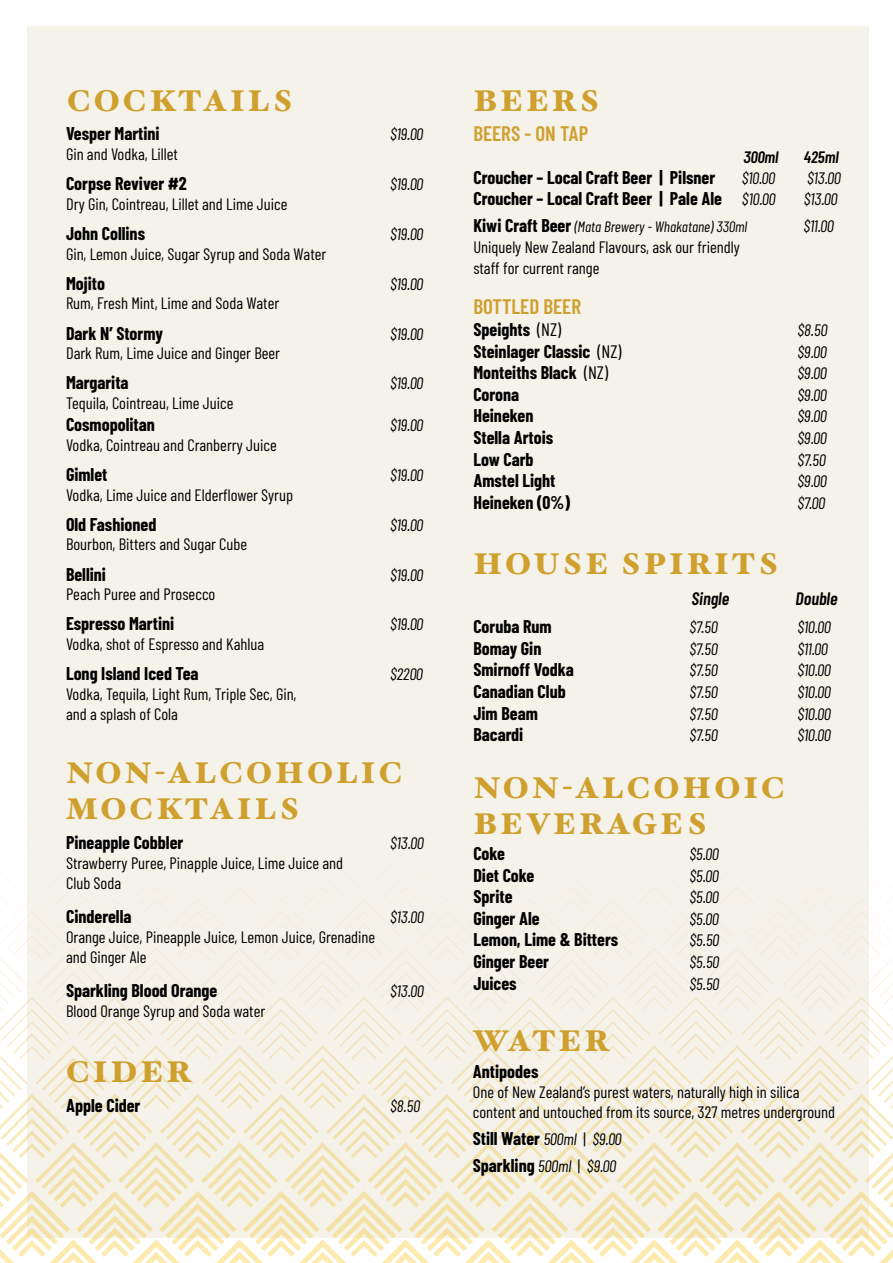
<style>
.page{position:relative;width:893px;height:1263px;background:#fff}
.page>*{position:absolute;margin:0;border:0;box-sizing:border-box;transform-origin:0 0}
.t1{font:900 30px/36px "Hoefler Text";letter-spacing:.1em;color:#cfa02d}
.t2{font:600 21px "Barlow Condensed";color:#cfa02d}
.t3{font:700 18px "Barlow Condensed";color:#000}
.t4{font:italic 600 18px "Barlow Condensed";color:#000}
.t5{font:16.5px/19.8px "Barlow Condensed";color:#000}
.t6{font:italic 16.5px "Barlow Condensed";color:#000}
.t7{font:italic 600 16.5px "Barlow Condensed";color:#000}
.t8{font:italic 15px "Barlow Condensed";color:#000}
.s1{font-weight:400;font-style:italic;font-size:16.5px}
.s2{font-weight:700;font-style:normal;font-size:18px}
.s3{font-weight:400}
.s4{font-weight:400;font-size:16.5px}
.s5{font-style:normal}
</style>
<div class="page">
<div style="left:27px;top:26px;width:841px;height:1212px;background:#f5f2ea"></div>
<svg style="left:0;top:749px;width:893px;height:514px"></svg>
<h1 class="t1" style="left:67px;top:83px;width:227px">COCKTAILS</h1>
<p class="t3" style="left:66px;top:122px;width:95px">Vesper Martini</p>
<p class="t6" style="left:390px;top:124px;width:35px">$19.00</p>
<p class="t5" style="left:66px;top:143px;width:113px">Gin and Vodka, Lillet</p>
<p class="t3" style="left:66px;top:172px;width:122px">Corpse Reviver #2</p>
<p class="t6" style="left:390px;top:174px;width:35px">$19.00</p>
<p class="t5" style="left:66px;top:193px;width:223px">Dry Gin, Cointreau, Lillet and Lime Juice</p>
<p class="t3" style="left:66px;top:222px;width:81px">John Collins</p>
<p class="t6" style="left:390px;top:223px;width:35px">$19.00</p>
<p class="t5" style="left:66px;top:243px;width:262px">Gin, Lemon Juice, Sugar Syrup and Soda Water</p>
<p class="t3" style="left:66px;top:272px;width:40px">Mojito</p>
<p class="t6" style="left:390px;top:273px;width:35px">$19.00</p>
<p class="t5" style="left:66px;top:293px;width:215px">Rum, Fresh Mint, Lime and Soda Water</p>
<p class="t3" style="left:66px;top:322px;width:99px">Dark N’ Stormy</p>
<p class="t6" style="left:390px;top:323px;width:35px">$19.00</p>
<p class="t5" style="left:66px;top:343px;width:216px">Dark Rum, Lime Juice and Ginger Beer</p>
<p class="t3" style="left:66px;top:372px;width:64px">Margarita</p>
<p class="t6" style="left:390px;top:373px;width:35px">$19.00</p>
<p class="t5" style="left:66px;top:393px;width:169px">Tequila, Cointreau, Lime Juice</p>
<p class="t3" style="left:66px;top:413px;width:90px">Cosmopolitan</p>
<p class="t6" style="left:390px;top:415px;width:35px">$19.00</p>
<p class="t5" style="left:66px;top:434px;width:212px">Vodka, Cointreau and Cranberry Juice</p>
<p class="t3" style="left:66px;top:463px;width:43px">Gimlet</p>
<p class="t6" style="left:390px;top:464px;width:35px">$19.00</p>
<p class="t5" style="left:66px;top:484px;width:229px">Vodka, Lime Juice and Elderflower Syrup</p>
<p class="t3" style="left:66px;top:513px;width:92px">Old Fashioned</p>
<p class="t6" style="left:390px;top:514px;width:35px">$19.00</p>
<p class="t5" style="left:66px;top:534px;width:183px">Bourbon, Bitters and Sugar Cube</p>
<p class="t3" style="left:66px;top:563px;width:42px">Bellini</p>
<p class="t6" style="left:390px;top:564px;width:35px">$19.00</p>
<p class="t5" style="left:66px;top:584px;width:151px">Peach Puree and Prosecco</p>
<p class="t3" style="left:66px;top:613px;width:110px">Espresso Martini</p>
<p class="t6" style="left:390px;top:614px;width:35px">$19.00</p>
<p class="t5" style="left:66px;top:634px;width:200px">Vodka, shot of Espresso and Kahlua</p>
<p class="t3" style="left:66px;top:663px;width:134px">Long Island Iced Tea</p>
<p class="t6" style="left:390px;top:664px;width:34px">$2200</p>
<p class="t5" style="left:66px;top:684px;width:232px">Vodka, Tequila, Light Rum, Triple Sec, Gin, and a splash of Cola</p>
<h1 class="t1" style="left:66px;top:755px;width:338px">NON-ALCOHOLIC<br>MOCKTAILS</h1>
<p class="t3" style="left:66px;top:832px;width:119px">Pineapple Cobbler</p>
<p class="t6" style="left:390px;top:833px;width:35px">$13.00</p>
<p class="t5" style="left:66px;top:853px;width:279px">Strawberry Puree, Pinapple Juice, Lime Juice and<br>Club Soda</p>
<p class="t3" style="left:66px;top:906px;width:67px">Cinderella</p>
<p class="t6" style="left:390px;top:907px;width:35px">$13.00</p>
<p class="t5" style="left:66px;top:927px;width:311px">Orange Juice, Pineapple Juice, Lemon Juice, Grenadine and Ginger Ale</p>
<p class="t3" style="left:66px;top:980px;width:153px">Sparkling Blood Orange</p>
<p class="t6" style="left:390px;top:981px;width:35px">$13.00</p>
<p class="t5" style="left:66px;top:1001px;width:201px">Blood Orange Syrup and Soda water</p>
<h1 class="t1" style="left:66px;top:1054px;width:126px">CIDER</h1>
<p class="t3" style="left:66px;top:1094px;width:76px">Apple Cider</p>
<p class="t6" style="left:390px;top:1096px;width:32px">$8.50</p>
<h1 class="t1" style="left:473px;top:83px;width:128px">BEERS</h1>
<p class="t2" style="left:473px;top:121px;width:117px">BEERS - ON TAP</p>
<p class="t7" style="left:743px;top:147px;width:36px">300ml</p>
<p class="t7" style="left:804px;top:147px;width:36px">425ml</p>
<p class="t3" style="left:473px;top:166px;width:243px">Croucher – Local Craft Beer | Pilsner</p>
<p class="t6" style="left:742px;top:168px;width:35px">$10.00</p>
<p class="t6" style="left:807px;top:168px;width:35px">$13.00</p>
<p class="t3" style="left:473px;top:187px;width:303px">Croucher – Local Craft Beer | Pale Ale <span class="s1">$10.00</span></p>
<p class="t6" style="left:804px;top:189px;width:35px">$13.00</p>
<p class="t8" style="left:473px;top:217px;width:275px"><span class="s2">Kiwi Craft Beer</span> (Mata Brewery - Whakatane) 330ml</p>
<p class="t6" style="left:803px;top:216px;width:32px">$11.00</p>
<p class="t5" style="left:473px;top:236px;width:268px;line-height:21px">Uniquely New Zealand Flavours, ask our friendly staff for current range</p>
<p class="t2" style="left:473px;top:294px;width:109px">BOTTLED BEER</p>
<p class="t3" style="left:473px;top:318px;width:89px">Speights <span class="s3">(NZ)</span></p>
<p class="t6" style="left:797px;top:320px;width:32px">$8.50</p>
<p class="t3" style="left:473px;top:340px;width:150px">Steinlager Classic <span class="s3">(NZ)</span></p>
<p class="t6" style="left:797px;top:341px;width:31px">$9.00</p>
<p class="t3" style="left:473px;top:362px;width:136px">Monteiths Black <span class="s3">(NZ)</span></p>
<p class="t6" style="left:797px;top:363px;width:31px">$9.00</p>
<p class="t3" style="left:473px;top:383px;width:47px">Corona</p>
<p class="t6" style="left:797px;top:385px;width:31px">$9.00</p>
<p class="t3" style="left:473px;top:405px;width:62px">Heineken</p>
<p class="t6" style="left:797px;top:406px;width:31px">$9.00</p>
<p class="t3" style="left:473px;top:426px;width:81px">Stella Artois</p>
<p class="t6" style="left:797px;top:428px;width:31px">$9.00</p>
<p class="t3" style="left:473px;top:448px;width:62px">Low Carb</p>
<p class="t6" style="left:797px;top:449px;width:30px">$7.50</p>
<p class="t3" style="left:473px;top:470px;width:83px">Amstel Light</p>
<p class="t6" style="left:797px;top:471px;width:31px">$9.00</p>
<p class="t3" style="left:473px;top:491px;width:98px">Heineken (0%)</p>
<p class="t6" style="left:797px;top:493px;width:29px">$7.00</p>
<h1 class="t1" style="left:473px;top:545px;width:306px">HOUSE SPIRITS</h1>
<p class="t4" style="left:692px;top:587px;width:39px">Single</p>
<p class="t4" style="left:795px;top:587px;width:43px">Double</p>
<p class="t3" style="left:473px;top:615px;width:80px">Coruba Rum</p>
<p class="t6" style="left:689px;top:617px;width:30px">$7.50</p>
<p class="t6" style="left:797px;top:617px;width:35px">$10.00</p>
<p class="t3" style="left:473px;top:637px;width:70px">Bomay Gin</p>
<p class="t6" style="left:689px;top:638px;width:30px">$7.50</p>
<p class="t6" style="left:797px;top:638px;width:32px">$11.00</p>
<p class="t3" style="left:473px;top:659px;width:102px">Smirnoff Vodka</p>
<p class="t6" style="left:689px;top:660px;width:30px">$7.50</p>
<p class="t6" style="left:797px;top:660px;width:35px">$10.00</p>
<p class="t3" style="left:473px;top:680px;width:94px">Canadian Club</p>
<p class="t6" style="left:689px;top:682px;width:30px">$7.50</p>
<p class="t6" style="left:797px;top:682px;width:35px">$10.00</p>
<p class="t3" style="left:473px;top:702px;width:66px">Jim Beam</p>
<p class="t6" style="left:689px;top:703px;width:30px">$7.50</p>
<p class="t6" style="left:797px;top:703px;width:35px">$10.00</p>
<p class="t3" style="left:473px;top:723px;width:52px">Bacardi</p>
<p class="t6" style="left:689px;top:725px;width:30px">$7.50</p>
<p class="t6" style="left:797px;top:725px;width:35px">$10.00</p>
<h1 class="t1" style="left:473px;top:770px;width:313px">NON-ALCOHOIC<br>BEVERAGES</h1>
<p class="t3" style="left:473px;top:842px;width:33px">Coke</p>
<p class="t6" style="left:689px;top:844px;width:31px">$5.00</p>
<p class="t3" style="left:473px;top:864px;width:63px">Diet Coke</p>
<p class="t6" style="left:689px;top:865px;width:31px">$5.00</p>
<p class="t3" style="left:473px;top:886px;width:41px">Sprite</p>
<p class="t6" style="left:689px;top:887px;width:31px">$5.00</p>
<p class="t3" style="left:473px;top:907px;width:68px">Ginger Ale</p>
<p class="t6" style="left:689px;top:909px;width:31px">$5.00</p>
<p class="t3" style="left:473px;top:929px;width:146px">Lemon, Lime &amp; Bitters</p>
<p class="t6" style="left:689px;top:930px;width:31px">$5.50</p>
<p class="t3" style="left:473px;top:950px;width:77px">Ginger Beer</p>
<p class="t6" style="left:689px;top:952px;width:31px">$5.50</p>
<p class="t3" style="left:473px;top:972px;width:45px">Juices</p>
<p class="t6" style="left:689px;top:973px;width:31px">$5.50</p>
<h1 class="t1" style="left:473px;top:1023px;width:137px">WATER</h1>
<p class="t3" style="left:473px;top:1060px;width:67px">Antipodes</p>
<p class="t5" style="left:473px;top:1082px;width:364px">One of New Zealand’s purest waters, naturally high in silica content and untouched from its source, 327 metres underground</p>
<p class="t3" style="left:473px;top:1127px;width:150px">Still Water <span class="s1">500ml</span> <span class="s4">|</span> <span class="s1">$9.00</span></p>
<p class="t6" style="left:473px;top:1155px;width:145px"><span class="s2">Sparkling</span> 500ml <span class="s5">|</span> $9.00</p>
</div>
